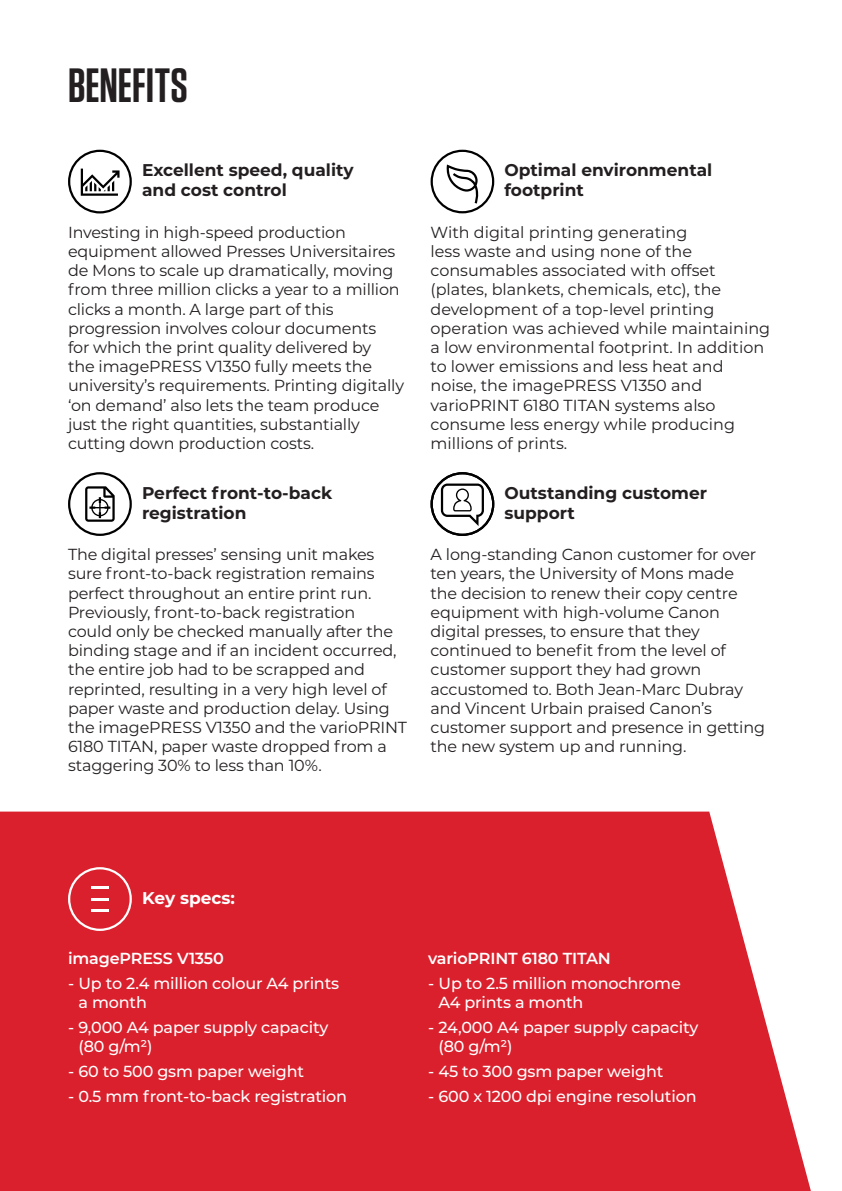
<style>
.page{position:relative;width:842px;height:1191px;background:#fff}
.page>*{position:absolute;margin:0;border:0;box-sizing:border-box;transform-origin:0 0}
.t1{font:48px "Tungsten Reveal";color:#231f20}
.t2{font:700 17px/20.4px "Montserrat";color:#231f20}
.t3{font:700 17px "Montserrat";color:#fff}
.t4{font:16px/19.2px "Montserrat";letter-spacing:-.01em;color:#231f20}
.t5{font:500 16px/19.2px "Montserrat";letter-spacing:-.01em;color:#fff}
.t6{font:600 16px "Montserrat";letter-spacing:-.01em;color:#fff}
</style>
<div class="page">
<div style="left:0;top:811px;width:811px;height:380px;background:#da202c"></div>
<svg style="left:68px;top:867px;width:64px;height:64px;background:#de3e48"></svg>
<hr style="left:91px;top:909px;width:17px;height:3px;background:#fff">
<svg style="left:431px;top:150px;width:63px;height:63px"></svg>
<svg style="left:68px;top:150px;width:64px;height:63px"></svg>
<svg style="left:68px;top:472px;width:64px;height:64px"></svg>
<svg style="left:430px;top:472px;width:64px;height:64px"></svg>
<h1 class="t1" style="left:68px;top:63px;width:121px">BENEFITS</h1>
<p class="t2" style="left:142px;top:159px;width:213px">Excellent speed, quality and cost control</p>
<p class="t2" style="left:504px;top:159px;width:209px">Optimal environmental footprint</p>
<p class="t4" style="left:68px;top:222px;width:337px">Investing in high-speed production equipment allowed Presses Universitaires de Mons to scale up dramatically, moving from three million clicks a year to a million clicks a month. A large part of this progression involves colour documents<br>for which the print quality delivered by<br>the imagePRESS V1350 fully meets the university’s requirements. Printing digitally ‘on demand’ also lets the team produce just the right quantities, substantially cutting down production costs.</p>
<p class="t4" style="left:430px;top:222px;width:341px">With digital printing generating<br>less waste and using none of the consumables associated with offset (plates, blankets, chemicals, etc), the development of a top-level printing operation was achieved while maintaining a low environmental footprint. In addition to lower emissions and less heat and noise, the imagePRESS V1350 and varioPRINT 6180 TITAN systems also consume less energy while producing millions of prints.</p>
<p class="t2" style="left:142px;top:481px;width:192px">Perfect front-to-back registration</p>
<p class="t4" style="left:68px;top:544px;width:341px">The digital presses’ sensing unit makes sure front-to-back registration remains perfect throughout an entire print run.<br>Previously, front-to-back registration<br>could only be checked manually after the binding stage and if an incident occurred, the entire job had to be scrapped and reprinted, resulting in a very high level of paper waste and production delay. Using the imagePRESS V1350 and the varioPRINT 6180 TITAN, paper waste dropped from a staggering 30% to less than 10%.</p>
<p class="t2" style="left:504px;top:481px;width:204px">Outstanding customer support</p>
<p class="t4" style="left:430px;top:544px;width:336px">A long-standing Canon customer for over ten years, the University of Mons made<br>the decision to renew their copy centre equipment with high-volume Canon digital presses, to ensure that they continued to benefit from the level of customer support they had grown accustomed to. Both Jean-Marc Dubray and Vincent Urbain praised Canon’s customer support and presence in getting the new system up and running.</p>
<p class="t3" style="left:142px;top:885px;width:94px">Key specs:</p>
<p class="t6" style="left:68px;top:947px;width:157px">imagePRESS V1350</p>
<p class="t5" style="left:78px;top:973px;width:262px;text-indent:-10px">- Up to 2.4 million colour A4 prints a month</p>
<p class="t5" style="left:78px;top:1017px;width:251px;text-indent:-10px">- 9,000 A4 paper supply capacity (80 g/m²)</p>
<p class="t5" style="left:68px;top:1061px;width:238px">- 60 to 500 gsm paper weight</p>
<p class="t5" style="left:68px;top:1086px;width:281px">- 0.5 mm front-to-back registration</p>
<p class="t6" style="left:428px;top:947px;width:184px">varioPRINT 6180 TITAN</p>
<p class="t5" style="left:438px;top:973px;width:244px;text-indent:-10px">- Up to 2.5 million monochrome<br>A4 prints a month</p>
<p class="t5" style="left:438px;top:1017px;width:261px;text-indent:-10px">- 24,000 A4 paper supply capacity (80 g/m²)</p>
<p class="t5" style="left:428px;top:1061px;width:237px">- 45 to 300 gsm paper weight</p>
<p class="t5" style="left:428px;top:1086px;width:270px">- 600 x 1200 dpi engine resolution</p>
</div>
